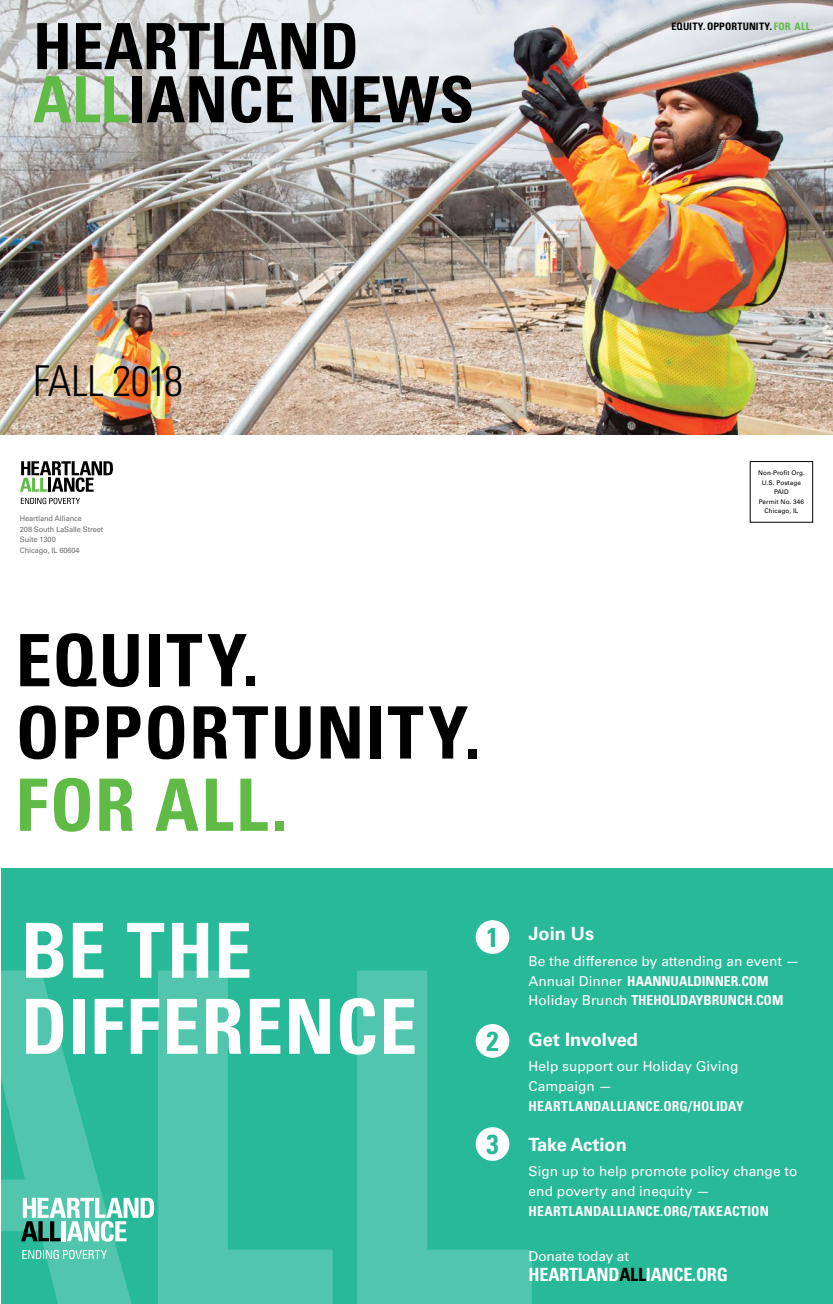
<style>
.page{position:relative;width:833px;height:1304px;background:#fff}
.page>*{position:absolute;margin:0;border:0;box-sizing:border-box;transform-origin:0 0}
.t1{font:700 condensed 76px/76px "Univers LT Std";letter-spacing:.015em;color:#fff}
.t2{font:700 condensed 72.25px/72.2px "Univers LT Std";letter-spacing:.025em;color:#000}
.t3{font:700 condensed 72.25px "Univers LT Std";letter-spacing:.03em;color:#5fbb46}
.t4{font:700 condensed 63.75px/53.1px "Univers LT Std";color:#000}
.t5{font:300 condensed 42.5px "Univers LT Std";letter-spacing:-.02em;color:#000}
.t6{font:700 condensed 27.38px "Univers LT Std";color:#28b998}
.t7{font:700 18.25px "Univers LT Std";color:#fff}
.t8{font:700 condensed 18.25px "Univers LT Std";letter-spacing:-.015em;color:#fff}
.t9{font:13.62px/19.8px "Univers LT Std";color:#fff}
.t10{font:700 condensed 13.62px "Univers LT Std";letter-spacing:.025em;color:#fff}
.t11{font:700 condensed 10.25px "Univers LT Std";letter-spacing:.015em;color:#000}
.t12{font:7.5px/10.6px "Univers LT Std";letter-spacing:-.02em;color:#6d6e71}
.t13{font:6.38px/9.5px "Univers LT Std";letter-spacing:.01em;color:#000;text-align:center}
.s1{color:#5fbb46}
.s2{font-weight:700;font-stretch:condensed}
.s3{color:#000}
</style>
<div class="page">
<img style="left:0;top:0;width:832px;height:434px">
<svg style="left:20px;top:461px;width:93px;height:43px"></svg>
<div style="left:1px;top:867px;width:831px;height:436px;background:#28b998"></div>
<div style="left:475px;top:920px;width:34px;height:33px;background:#fff;border-radius:50%"></div>
<svg style="left:1px;top:970px;width:531px;height:333px"></svg>
<svg style="left:22px;top:1249px;width:85px;height:9px"></svg>
<svg style="left:21px;top:1197px;width:133px;height:44px"></svg>
<h3 class="t4" style="left:33px;top:20px;width:443px">HEARTLAND<br><span class="s1">ALL</span>IANCE NEWS</h3>
<h3 class="t5" style="left:33px;top:356px;width:151px">FALL 2018</h3>
<p class="t12" style="left:20px;top:513px;width:85px">Heartland Alliance<br>208 South LaSalle Street<br>Suite 1300<br>Chicago, IL 60604</p>
<h2 class="t2" style="left:16px;top:624px;width:466px">EQUITY.<br>OPPORTUNITY.</h2>
<h2 class="t3" style="left:16px;top:760px;width:273px">FOR ALL.</h2>
<p class="t11" style="left:671px;top:20px;width:143px">EQUITY. OPPORTUNITY. <span class="s1">FOR ALL.</span></p>
<p class="t13" style="left:758px;top:468px;width:48px">Non-Profit Org.<br>U.S. Postage<br>PAID<br>Permit No. 346<br>Chicago, IL</p>
<h1 class="t1" style="left:21px;top:912px;width:397px">BE THE<br>DIFFERENCE</h1>
<h3 class="t7" style="left:528px;top:923px;width:67px">Join Us</h3>
<h3 class="t6" style="left:486px;top:920px;width:14px">1</h3>
<p class="t9" style="left:528px;top:951px;width:272px">Be the difference by attending an event —<br>Annual Dinner <span class="s2">HAANNUALDINNER.COM<br></span>Holiday Brunch <span class="s2">THEHOLIDAYBRUNCH.COM</span></p>
<h3 class="t7" style="left:528px;top:1028px;width:111px">Get Involved</h3>
<p class="t9" style="left:528px;top:1056px;width:211px">Help support our Holiday Giving<br>Campaign —</p>
<p class="t10" style="left:528px;top:1097px;width:216px">HEARTLANDALLIANCE.ORG/HOLIDAY</p>
<h3 class="t7" style="left:528px;top:1133px;width:100px">Take Action</h3>
<p class="t9" style="left:528px;top:1161px;width:270px">Sign up to help promote policy change to end poverty and inequity —</p>
<p class="t10" style="left:528px;top:1202px;width:242px">HEARTLANDALLIANCE.ORG/TAKEACTION</p>
<p class="t9" style="left:528px;top:1246px;width:102px">Donate today at</p>
<h3 class="t8" style="left:528px;top:1262px;width:201px">HEARTLAND<span class="s3">ALL</span>IANCE.ORG</h3>
<h3 class="t6" style="left:486px;top:1024px;width:14px">2</h3>
<h3 class="t6" style="left:486px;top:1127px;width:14px">3</h3>
</div>
